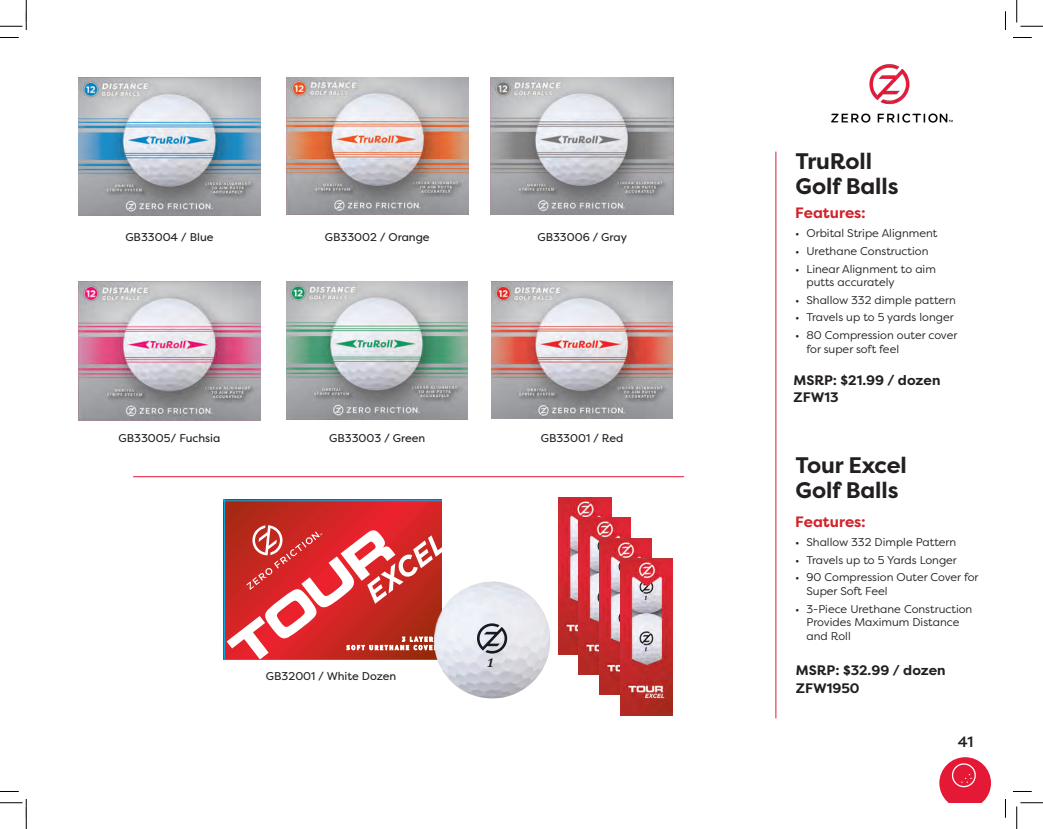
<style>
.page{position:relative;width:1043px;height:829px;background:#fff}
.page>*{position:absolute;margin:0;border:0;box-sizing:border-box;transform-origin:0 0}
.item_subhead_1{font:700 22.5px/25px "Filson Pro";letter-spacing:-.005em;color:#231f20}
.Features_subhead{font:700 15px "Filson Pro";color:#d1232a}
.t1{font:500 15px "Filson Pro";color:#231f20}
.price_2{font:700 13.75px/17.5px "Filson Pro";color:#231f20}
.t2{font:italic 700 12.5px "Cambria";color:#231f20}
.t3{font:11.25px/13.8px "Filson Pro";color:#231f20}
.item_number_under_ph{font:11.25px "Filson Pro";color:#231f20}
</style>
<div class="page">
<hr style="left:775px;top:152px;width:1px;height:566px;background:#e51836">
<img style="left:831px;top:64px;width:122px;height:59px">
<img style="left:559px;top:498px;width:52px;height:156px">
<img style="left:578px;top:517px;width:52px;height:157px">
<img style="left:599px;top:538px;width:52px;height:157px">
<img style="left:620px;top:559px;width:52px;height:157px">
<svg style="left:939px;top:757px;width:52px;height:45px"></svg>
<img style="left:78px;top:282px;width:182px;height:138px">
<img style="left:286px;top:77px;width:182px;height:137px">
<img style="left:79px;top:77px;width:181px;height:139px">
<img style="left:491px;top:77px;width:182px;height:137px">
<img style="left:287px;top:282px;width:181px;height:138px">
<img style="left:492px;top:282px;width:180px;height:137px">
<svg style="left:223px;top:499px;width:218px;height:26px;background:#c92724"></svg>
<svg style="left:223px;top:525px;width:218px;height:135px"></svg>
<hr style="left:223px;top:660px;width:218px;height:1px;background:#00aeef">
<hr style="left:223px;top:500px;width:218px;height:1px;background:#00aeef">
<hr style="left:224px;top:499px;width:1px;height:161px;background:#00aeef">
<hr style="left:133px;top:476px;width:551px;height:1px;background:#e51836">
<img style="left:431px;top:579px;width:119px;height:120px">
<svg style="left:477px;top:623px;width:30px;height:30px"></svg>
<svg style="left:0;top:37px;width:19px;height:1px"></svg>
<svg style="left:1013px;top:37px;width:18px;height:1px"></svg>
<svg style="left:0;top:791px;width:19px;height:1px"></svg>
<svg style="left:1013px;top:791px;width:18px;height:1px"></svg>
<svg style="left:1005px;top:11px;width:1px;height:19px"></svg>
<svg style="left:1005px;top:799px;width:1px;height:19px"></svg>
<svg style="left:0;top:0;width:27px;height:30px"></svg>
<svg style="left:0;top:799px;width:27px;height:30px"></svg>
<svg style="left:1016px;top:0;width:26px;height:27px"></svg>
<svg style="left:1016px;top:802px;width:26px;height:27px"></svg>
<p class="item_number_under_ph" style="left:125px;top:229px;width:90px">GB33004 / Blue</p>
<p class="item_number_under_ph" style="left:119px;top:431px;width:103px">GB33005/ Fuchsia</p>
<p class="item_number_under_ph" style="left:325px;top:229px;width:106px">GB33002 / Orange</p>
<p class="item_number_under_ph" style="left:329px;top:431px;width:98px">GB33003 / Green</p>
<p class="item_number_under_ph" style="left:537px;top:229px;width:91px">GB33006 / Gray</p>
<p class="item_number_under_ph" style="left:540px;top:431px;width:84px">GB33001 / Red</p>
<p class="item_number_under_ph" style="left:266px;top:668px;width:132px">GB32001 / White Dozen</p>
<p class="t2" style="left:487px;top:654px;width:9px">1</p>
<p class="item_subhead_1" style="left:795px;top:149px;width:104px">TruRoll<br>Golf Balls</p>
<p class="Features_subhead" style="left:795px;top:203px;width:72px">Features:</p>
<p class="t3" style="left:795px;top:226px;width:144px">• Orbital Stripe Alignment</p>
<p class="t3" style="left:795px;top:244px;width:135px">• Urethane Construction</p>
<p class="t3" style="left:806px;top:261px;width:131px;text-indent:-11px">• Linear Alignment to aim putts accurately</p>
<p class="t3" style="left:795px;top:293px;width:162px">• Shallow 332 dimple pattern</p>
<p class="t3" style="left:795px;top:310px;width:160px">• Travels up to 5 yards longer</p>
<p class="t3" style="left:806px;top:328px;width:152px;text-indent:-11px">• 80 Compression outer cover for super soft feel</p>
<p class="price_2" style="left:793px;top:371px;width:148px">MSRP: $21.99 / dozen<br>ZFW13</p>
<p class="item_subhead_1" style="left:795px;top:452px;width:113px">Tour Excel<br>Golf Balls</p>
<p class="Features_subhead" style="left:795px;top:512px;width:72px">Features:</p>
<p class="t3" style="left:795px;top:535px;width:163px">• Shallow 332 Dimple Pattern</p>
<p class="t3" style="left:795px;top:552px;width:163px">• Travels up to 5 Yards Longer</p>
<p class="t3" style="left:806px;top:570px;width:173px;text-indent:-11px">• 90 Compression Outer Cover for<br>Super Soft Feel</p>
<p class="t3" style="left:806px;top:601px;width:167px;text-indent:-11px">• 3-Piece Urethane Construction<br>Provides Maximum Distance and Roll</p>
<p class="price_2" style="left:795px;top:662px;width:151px">MSRP: $32.99 / dozen<br>ZFW1950</p>
<h2 class="t1" style="left:957px;top:731px;width:17px">41</h2>
</div>
